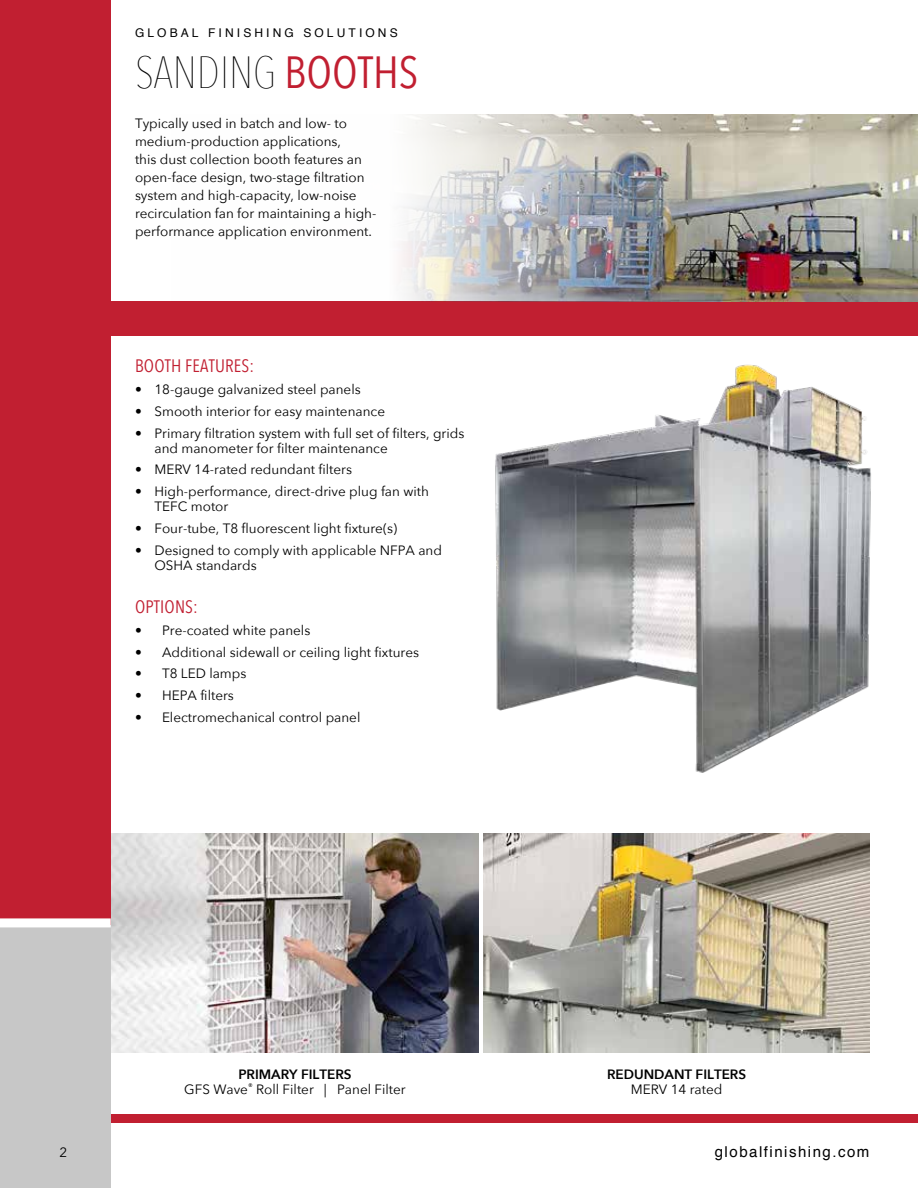
<style>
.page{position:relative;width:918px;height:1188px;background:#fff}
.page>*{position:absolute;margin:0;border:0;box-sizing:border-box;transform-origin:0 0}
.t1{font:200 45px "Avenir Next Condensed";color:#000}
.t2{font:18px "Avenir Next Condensed";letter-spacing:.01em;color:#c11f31}
.t3{font:15px "Helvetica";letter-spacing:.1em;color:#000}
.t4{font:13.5px/18px "Avenir Next";color:#000}
.t5{font:600 13.5px "Avenir Next";color:#000}
.t6{font:12px "Helvetica";letter-spacing:.26em;color:#000}
.s1{font-weight:400;color:#c11f31}
.s2{font-weight:600}
</style>
<div class="page">
<div style="left:110px;top:301px;width:808px;height:35px;background:#c11f31"></div>
<img style="left:401px;top:115px;width:517px;height:186px">
<div style="left:0;top:1115px;width:918px;height:8px;background:#c11f31"></div>
<div style="left:0;top:0;width:111px;height:950px;background:#c11f31"></div>
<div style="left:0;top:926px;width:111px;height:262px;background:#c7c7c7"></div>
<div style="left:0;top:918px;width:111px;height:9px;background:#fff"></div>
<img style="left:112px;top:833px;width:366px;height:219px">
<img style="left:495px;top:364px;width:376px;height:409px">
<img style="left:484px;top:833px;width:385px;height:219px">
<p class="t6" style="left:135px;top:23px;width:264px">GLOBAL FINISHING SOLUTIONS</p>
<h1 class="t1" style="left:135px;top:45px;width:285px">SANDING <span class="s1">BOOTHS</span></h1>
<p class="t4" style="left:135px;top:114px;width:243px">Typically used in batch and low- to medium-production applications,<br>this dust collection booth features an open-face design, two-stage filtration system and high-capacity, low-noise recirculation fan for maintaining a high&shy;performance application environment.</p>
<h2 class="t2" style="left:135px;top:351px;width:121px">BOOTH FEATURES:</h2>
<p class="t4" style="left:135px;top:380px;width:227px">• 18-gauge galvanized steel panels</p>
<p class="t4" style="left:135px;top:402px;width:252px">• Smooth interior for easy maintenance</p>
<p class="t4" style="left:154px;top:425px;width:311px;line-height:15px;text-indent:-19px">• Primary filtration system with full set of filters, grids and manometer for filter maintenance</p>
<p class="t4" style="left:135px;top:460px;width:219px">• MERV 14-rated redundant filters</p>
<p class="t4" style="left:154px;top:483px;width:276px;line-height:15px;text-indent:-19px">• High-performance, direct-drive plug fan with<br>TEFC motor</p>
<p class="t4" style="left:135px;top:519px;width:264px">• Four-tube, T8 fluorescent light fixture(s)</p>
<p class="t4" style="left:154px;top:542px;width:289px;line-height:15px;text-indent:-19px">• Designed to comply with applicable NFPA and<br>OSHA standards</p>
<h2 class="t2" style="left:135px;top:592px;width:64px">OPTIONS:</h2>
<p class="t4" style="left:135px;top:621px;width:177px">• Pre-coated white panels</p>
<p class="t4" style="left:135px;top:642px;width:286px">• Additional sidewall or ceiling light fixtures</p>
<p class="t4" style="left:135px;top:664px;width:113px">• T8 LED lamps</p>
<p class="t4" style="left:135px;top:686px;width:100px">• HEPA filters</p>
<p class="t4" style="left:135px;top:708px;width:227px">• Electromechanical control panel</p>
<p class="t4" style="left:59px;top:1143px;width:9px">2</p>
<p class="t4" style="left:184px;top:1066px;width:223px;line-height:15px;text-align:center"><span class="s2">PRIMARY FILTERS<br></span>GFS Wave<sup>®</sup> Roll Filter | Panel Filter</p>
<p class="t5" style="left:607px;top:1062px;width:141px">REDUNDANT FILTERS</p>
<p class="t4" style="left:631px;top:1079px;width:93px">MERV 14 rated</p>
<p class="t3" style="left:715px;top:1141px;width:156px">globalfinishing.com</p>
</div>
